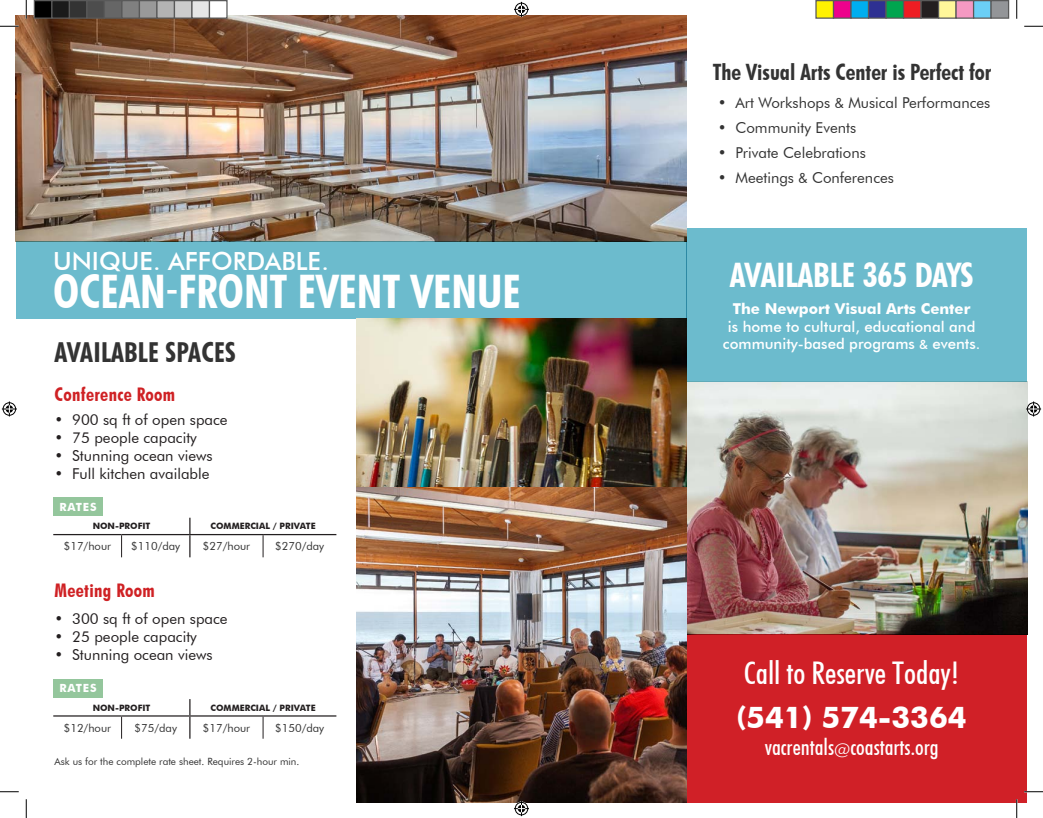
<style>
.page{position:relative;width:1043px;height:818px;background:#fff}
.page>*{position:absolute;margin:0;border:0;box-sizing:border-box;transform-origin:0 0}
.Heading{font:700 condensed 46.25px "Futura BT";color:#fff}
.Heading-2{font:700 condensed 33.75px "Futura BT";color:#fff}
.Heading-3{font:500 condensed 31.25px "Futura BT";color:#fff}
.t1{font:700 30px "Futura BT";color:#fff}
.Heading-4{font:700 condensed 27.5px "Futura BT";letter-spacing:.01em;color:#333}
.Heading-5{font:500 25px "Futura BT";color:#fff}
.Heading-6{font:700 condensed 22.5px "Futura BT";color:#333}
.t2{font:500 condensed 22.5px "Futura BT";color:#fff}
.Heading-7{font:700 condensed 18.75px "Futura BT";letter-spacing:.02em;color:#cf2124}
.t3{font:15px "Futura BT";color:#231f20}
.Heading-8{font:15px "Futura BT";color:#333}
.Text{font:500 15px/17.5px "Futura BT";color:#fff;text-align:center}
.Text-2{font:700 15px "Futura BT";color:#fff}
.Heading-9{font:11.25px "Futura BT";color:#333}
.t4{font:700 11.25px "Futura BT";letter-spacing:.07em;color:#fff}
.Text-3{font:10px "Futura BT";color:#333}
.t5{font:700 8.75px "Futura BT";color:#231f20}
.s1{font-weight:500}
.s2{font-size:13.75px}
.s3{font-size:12.5px}
.s4{font-size:26.25px}
.s5{font-size:16.25px}
</style>
<div class="page">
<img style="left:686px;top:382px;width:341px;height:252px">
<div style="left:686px;top:634px;width:341px;height:168px;background:#d02027"></div>
<div style="left:686px;top:229px;width:341px;height:153px;background:#6cbbcd"></div>
<img style="left:16px;top:16px;width:670px;height:226px">
<div style="left:16px;top:242px;width:670px;height:77px;background:#6cbbcd"></div>
<hr style="left:53px;top:715px;width:69px;height:1px;background:#231f20">
<hr style="left:122px;top:715px;width:68px;height:1px;background:#231f20">
<hr style="left:190px;top:715px;width:73px;height:1px;background:#231f20">
<svg style="left:189px;top:699px;width:1px;height:39px"></svg>
<hr style="left:263px;top:715px;width:73px;height:1px;background:#231f20">
<svg style="left:121px;top:716px;width:1px;height:22px"></svg>
<svg style="left:263px;top:716px;width:1px;height:22px"></svg>
<div style="left:53px;top:679px;width:50px;height:18px;background:#94c69c"></div>
<hr style="left:53px;top:534px;width:69px;height:1px;background:#231f20">
<hr style="left:122px;top:534px;width:68px;height:1px;background:#231f20">
<hr style="left:190px;top:534px;width:73px;height:1px;background:#231f20">
<svg style="left:189px;top:517px;width:1px;height:40px"></svg>
<hr style="left:263px;top:534px;width:73px;height:1px;background:#231f20">
<svg style="left:121px;top:535px;width:1px;height:22px"></svg>
<svg style="left:263px;top:535px;width:1px;height:22px"></svg>
<div style="left:53px;top:498px;width:50px;height:18px;background:#94c69c"></div>
<img style="left:356px;top:319px;width:330px;height:483px">
<svg style="left:0;top:25px;width:19px;height:2px"></svg>
<svg style="left:1024px;top:25px;width:18px;height:2px"></svg>
<svg style="left:0;top:791px;width:19px;height:1px"></svg>
<svg style="left:1024px;top:790px;width:18px;height:2px"></svg>
<svg style="left:25px;top:0;width:2px;height:19px"></svg>
<svg style="left:25px;top:799px;width:2px;height:19px"></svg>
<svg style="left:1016px;top:0;width:1px;height:19px"></svg>
<svg style="left:1015px;top:799px;width:2px;height:19px"></svg>
<svg style="left:514px;top:2px;width:15px;height:15px"></svg>
<svg style="left:514px;top:801px;width:15px;height:15px"></svg>
<svg style="left:2px;top:401px;width:15px;height:15px"></svg>
<svg style="left:1026px;top:401px;width:15px;height:15px"></svg>
<div style="left:34px;top:1px;width:18px;height:17px;background:#000"></div>
<div style="left:34px;top:0;width:18px;height:19px;border:1px solid #595959"></div>
<div style="left:52px;top:1px;width:17px;height:17px;background:#1a1a1a"></div>
<div style="left:51px;top:0;width:19px;height:19px;border:1px solid #595959"></div>
<div style="left:69px;top:1px;width:18px;height:17px;background:#333"></div>
<div style="left:69px;top:0;width:19px;height:19px;border:1px solid #595959"></div>
<div style="left:87px;top:1px;width:17px;height:17px;background:#4d4d4d"></div>
<div style="left:86px;top:0;width:19px;height:19px;border:1px solid #595959"></div>
<div style="left:104px;top:1px;width:18px;height:17px;background:#666"></div>
<div style="left:104px;top:0;width:18px;height:19px;border:1px solid #595959"></div>
<div style="left:122px;top:1px;width:17px;height:17px;background:#808080"></div>
<div style="left:121px;top:0;width:19px;height:19px;border:1px solid #595959"></div>
<div style="left:139px;top:1px;width:18px;height:17px;background:#999"></div>
<div style="left:139px;top:0;width:19px;height:19px;border:1px solid #595959"></div>
<div style="left:157px;top:1px;width:17px;height:17px;background:#b3b3b3"></div>
<div style="left:156px;top:0;width:19px;height:19px;border:1px solid #595959"></div>
<div style="left:174px;top:1px;width:18px;height:17px;background:#ccc"></div>
<div style="left:174px;top:0;width:18px;height:19px;border:1px solid #595959"></div>
<div style="left:192px;top:1px;width:17px;height:17px;background:#e6e6e6"></div>
<div style="left:191px;top:0;width:19px;height:19px;border:1px solid #595959"></div>
<div style="left:209px;top:1px;width:18px;height:17px;background:#fff"></div>
<div style="left:209px;top:0;width:19px;height:19px;border:1px solid #595959"></div>
<div style="left:816px;top:1px;width:17px;height:17px;background:#fff101"></div>
<div style="left:815px;top:0;width:19px;height:19px;border:1px solid #595959"></div>
<div style="left:833px;top:1px;width:18px;height:17px;background:#ed028c"></div>
<div style="left:832px;top:0;width:19px;height:19px;border:1px solid #595959"></div>
<div style="left:851px;top:1px;width:17px;height:17px;background:#00aeef"></div>
<div style="left:850px;top:0;width:19px;height:19px;border:1px solid #595959"></div>
<div style="left:868px;top:1px;width:18px;height:17px;background:#2e3092"></div>
<div style="left:868px;top:0;width:18px;height:19px;border:1px solid #595959"></div>
<div style="left:886px;top:1px;width:17px;height:17px;background:#00a54f"></div>
<div style="left:885px;top:0;width:19px;height:19px;border:1px solid #595959"></div>
<div style="left:903px;top:1px;width:18px;height:17px;background:#ee1d23"></div>
<div style="left:902px;top:0;width:19px;height:19px;border:1px solid #595959"></div>
<div style="left:921px;top:1px;width:17px;height:17px;background:#231f20"></div>
<div style="left:920px;top:0;width:19px;height:19px;border:1px solid #595959"></div>
<div style="left:938px;top:1px;width:18px;height:17px;background:#fff79a"></div>
<div style="left:938px;top:0;width:18px;height:19px;border:1px solid #595959"></div>
<div style="left:956px;top:1px;width:17px;height:17px;background:#f499c2"></div>
<div style="left:955px;top:0;width:19px;height:19px;border:1px solid #595959"></div>
<div style="left:973px;top:1px;width:18px;height:17px;background:#6bcff6"></div>
<div style="left:972px;top:0;width:19px;height:19px;border:1px solid #595959"></div>
<div style="left:991px;top:1px;width:17px;height:17px;background:#939598"></div>
<div style="left:990px;top:0;width:19px;height:19px;border:1px solid #595959"></div>
<p class="Heading-5" style="left:53px;top:246px;width:277px">UNIQUE. AFFORDABLE.</p>
<p class="Heading" style="left:53px;top:263px;width:469px">OCEAN<span class="s1">-</span>FRONT EVENT VENUE</p>
<p class="Heading-4" style="left:54px;top:336px;width:183px">AVAILABLE SPACES</p>
<p class="Heading-7" style="left:54px;top:382px;width:122px">Conference Room</p>
<p class="t3" style="left:54px;top:410px;width:174px">• 900 sq ft of open space</p>
<p class="t3" style="left:54px;top:428px;width:144px">• 75 people capacity</p>
<p class="t3" style="left:54px;top:446px;width:160px">• Stunning ocean views</p>
<p class="t3" style="left:54px;top:464px;width:156px">• Full kitchen available</p>
<p class="t4" style="left:59px;top:500px;width:39px">RATES</p>
<p class="t5" style="left:93px;top:521px;width:59px">NON-PROFIT</p>
<p class="t5" style="left:211px;top:521px;width:106px">COMMERCIAL / PRIVATE</p>
<p class="Heading-9" style="left:64px;top:539px;width:49px">$17/hour</p>
<p class="Heading-9" style="left:131px;top:539px;width:51px">$110/day</p>
<p class="Heading-9" style="left:203px;top:539px;width:49px">$27/hour</p>
<p class="Heading-9" style="left:275px;top:539px;width:51px">$270/day</p>
<p class="Heading-7" style="left:54px;top:579px;width:102px">Meeting Room</p>
<p class="t3" style="left:54px;top:609px;width:174px">• 300 sq ft of open space</p>
<p class="t3" style="left:54px;top:627px;width:144px">• 25 people capacity</p>
<p class="t3" style="left:54px;top:645px;width:160px">• Stunning ocean views</p>
<p class="t4" style="left:59px;top:681px;width:39px">RATES</p>
<p class="t5" style="left:93px;top:702px;width:59px">NON-PROFIT</p>
<p class="t5" style="left:211px;top:702px;width:106px">COMMERCIAL / PRIVATE</p>
<p class="Heading-9" style="left:64px;top:720px;width:49px">$12/hour</p>
<p class="Heading-9" style="left:134px;top:720px;width:44px">$75/day</p>
<p class="Heading-9" style="left:203px;top:720px;width:49px">$17/hour</p>
<p class="Heading-9" style="left:275px;top:720px;width:51px">$150/day</p>
<p class="Text-3" style="left:54px;top:755px;width:246px">Ask us for the complete rate sheet. Requires 2-hour min.</p>
<p class="Heading-6" style="left:712px;top:58px;width:280px">The Visual Arts Center is Perfect for</p>
<p class="Heading-8" style="left:718px;top:93px;width:274px">• Art Workshops <span class="s2">&amp;</span> Musical Performances</p>
<p class="Heading-8" style="left:718px;top:118px;width:140px">• Community Events</p>
<p class="Heading-8" style="left:718px;top:143px;width:150px">• Private Celebrations</p>
<p class="Heading-8" style="left:718px;top:168px;width:177px">• Meetings <span class="s2">&amp;</span> Conferences</p>
<p class="Heading-2" style="left:729px;top:254px;width:245px">AVAILABLE 365 DAYS</p>
<p class="Text-2" style="left:732px;top:300px;width:239px">The Newport Visual Arts Center</p>
<p class="Text" style="left:723px;top:318px;width:259px">is home to cultural, educational and community-based programs <span class="s3">&amp;</span> events.</p>
<p class="Heading-3" style="left:744px;top:654px;width:217px">Call to Reserve Today!</p>
<p class="t1" style="left:736px;top:699px;width:231px"><span class="s4">(</span>541<span class="s4">)</span> 574-3364</p>
<p class="t2" style="left:764px;top:733px;width:175px">vacrentals<span class="s5">@</span>coastarts.org</p>
</div>
